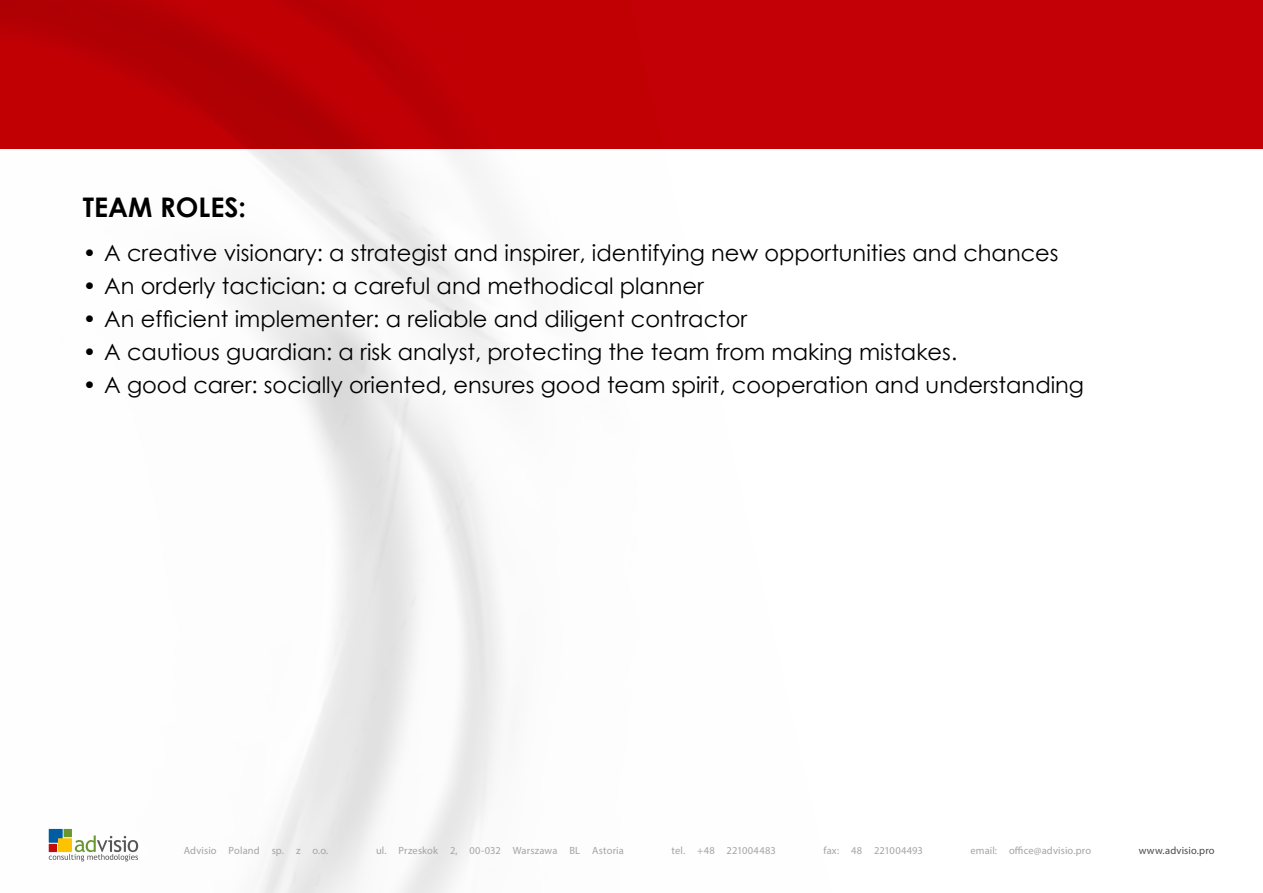
<style>
.page{position:relative;width:1263px;height:893px;background:#fff}
.page>*{position:absolute;margin:0;border:0;box-sizing:border-box;transform-origin:0 0}
.t1{font:700 27px "Century Gothic";color:#000}
.t2{font:22.5px "Century Gothic";color:#000}
.t3{font:10.5px "Myriad Pro";letter-spacing:.01em;color:#a4a3a6}
.t4{font:10.5px "Myriad Pro";letter-spacing:.015em;color:#49484d}
</style>
<div class="page">
<div style="left:64px;top:829px;width:8px;height:8px;background:#69972f"></div>
<div style="left:49px;top:829px;width:14px;height:14px;background:#005da4"></div>
<svg style="left:49px;top:835px;width:89px;height:26px"></svg>
<div style="left:0;top:0;width:1263px;height:149px;background:#c20005"></div>
<p class="t1" style="left:83px;top:187px;width:165px">TEAM ROLES:</p>
<p class="t2" style="left:83px;top:237px;width:977px">• A creative visionary: a strategist and inspirer, identifying new opportunities and chances</p>
<p class="t2" style="left:83px;top:270px;width:622px">• An orderly tactician: a careful and methodical planner</p>
<p class="t2" style="left:83px;top:303px;width:666px">• An efficient implementer: a reliable and diligent contractor</p>
<p class="t2" style="left:83px;top:336px;width:876px">• A cautious guardian: a risk analyst, protecting the team from making mistakes.</p>
<p class="t2" style="left:83px;top:369px;width:1003px">• A good carer: socially oriented, ensures good team spirit, cooperation and understanding</p>
<p class="t3" style="left:184px;top:844px;width:146px">Advisio Poland sp. z o.o.</p>
<p class="t3" style="left:376px;top:844px;width:249px">ul. Przeskok 2, 00-032 Warszawa BL Astoria</p>
<p class="t3" style="left:671px;top:844px;width:106px">tel. +48 221004483</p>
<p class="t3" style="left:823px;top:844px;width:101px">fax: 48 221004493</p>
<p class="t3" style="left:970px;top:844px;width:122px">email: office@advisio.pro</p>
<p class="t4" style="left:1139px;top:844px;width:77px">www.advisio.pro</p>
</div>
